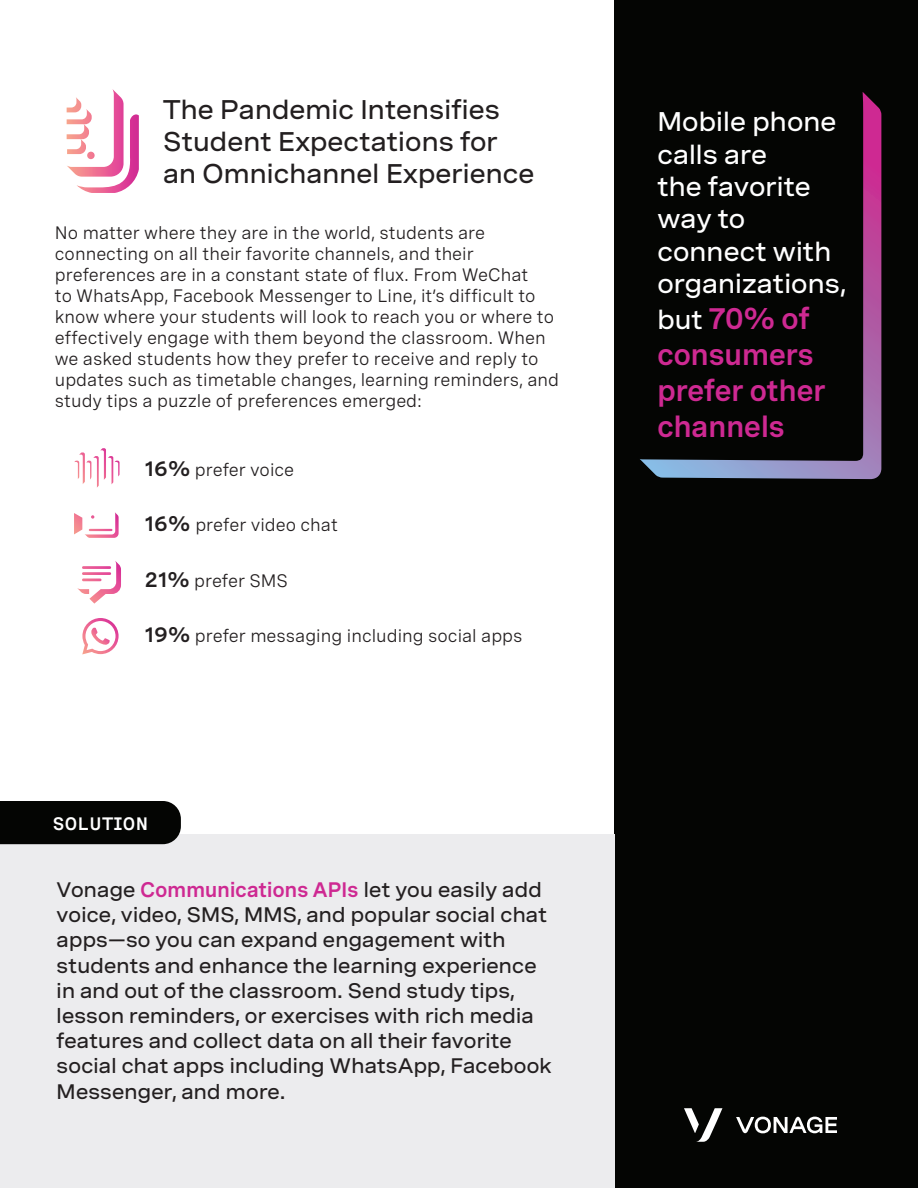
<style>
.page{position:relative;width:918px;height:1188px;background:#fff}
.page>*{position:absolute;margin:0;border:0;box-sizing:border-box;transform-origin:0 0}
.Callout{font:600 30px/36px "Spezia";letter-spacing:-.02em;color:#ce2992}
.Heading{font:500 expanded 27px/32.4px "Spezia";letter-spacing:-.02em;color:#231f20}
.Callout-2{font:500 expanded 27px/32.4px "Spezia";letter-spacing:-.02em;color:#fff}
.Grey_Box_Callout{font:500 expanded 21px/25.2px "Spezia";letter-spacing:-.02em;color:#231f20}
.Body_Copy{font:18px/21px "Spezia";color:#231f20}
.Eyebrow{font:600 18px "Spezia Semi Mono";letter-spacing:.025em;color:#fff}
.s1{font-weight:600;font-size:21px}
.s2{font-weight:600;font-stretch:normal;color:#ce2992}
.s3{font-weight:500;font-stretch:expanded;font-size:27px;color:#fff}
</style>
<div class="page">
<div style="left:614px;top:0;width:304px;height:1188px;background:#040503"></div>
<div style="left:0;top:834px;width:614px;height:354px;background:#ececee"></div>
<div style="left:0;top:801px;width:181px;height:43px;background:#040503"></div>
<svg style="left:640px;top:92px;width:241px;height:387px"></svg>
<svg style="left:74px;top:448px;width:46px;height:40px"></svg>
<svg style="left:67px;top:89px;width:72px;height:104px"></svg>
<svg style="left:684px;top:1108px;width:38px;height:34px"></svg>
<svg style="left:736px;top:1117px;width:101px;height:16px"></svg>
<svg style="left:74px;top:512px;width:45px;height:26px"></svg>
<svg style="left:77px;top:561px;width:44px;height:43px"></svg>
<svg style="left:82px;top:618px;width:37px;height:36px"></svg>
<p class="Heading" style="left:163px;top:91px;width:373px">The Pandemic Intensifies<br>Student Expectations for an Omnichannel Experience</p>
<p class="Body_Copy" style="left:55px;top:221px;width:506px">No matter where they are in the world, students are connecting on all their favorite channels, and their preferences are in a constant state of flux. From WeChat<br>to WhatsApp, Facebook Messenger to Line, it’s difficult to know where your students will look to reach you or where to effectively engage with them beyond the classroom. When we asked students how they prefer to receive and reply to updates such as timetable changes, learning reminders, and study tips a puzzle of preferences emerged:</p>
<p class="Body_Copy" style="left:145px;top:458px;width:151px"><span class="s1">16%</span> prefer voice</p>
<p class="Body_Copy" style="left:145px;top:513px;width:195px"><span class="s1">16%</span> prefer video chat</p>
<p class="Body_Copy" style="left:145px;top:569px;width:145px"><span class="s1">21%</span> prefer SMS</p>
<p class="Body_Copy" style="left:145px;top:624px;width:379px"><span class="s1">19%</span> prefer messaging including social apps</p>
<p class="Eyebrow" style="left:53px;top:810px;width:97px">SOLUTION</p>
<p class="Grey_Box_Callout" style="left:56px;top:875px;width:497px">Vonage <span class="s2">Communications APIs</span> let you easily add voice, video, SMS, MMS, and popular social chat apps—so you can expand engagement with students and enhance the learning experience in and out of the classroom. Send study tips, lesson reminders, or exercises with rich media features and collect data on all their favorite social chat apps including WhatsApp, Facebook Messenger, and more.</p>
<p class="Callout-2" style="left:657px;top:103px;width:191px">Mobile phone calls are<br>the favorite way to connect with organizations,</p>
<p class="Callout" style="left:657px;top:298px;width:170px"><span class="s3">but</span> 70% of consumers prefer other channels</p>
</div>
